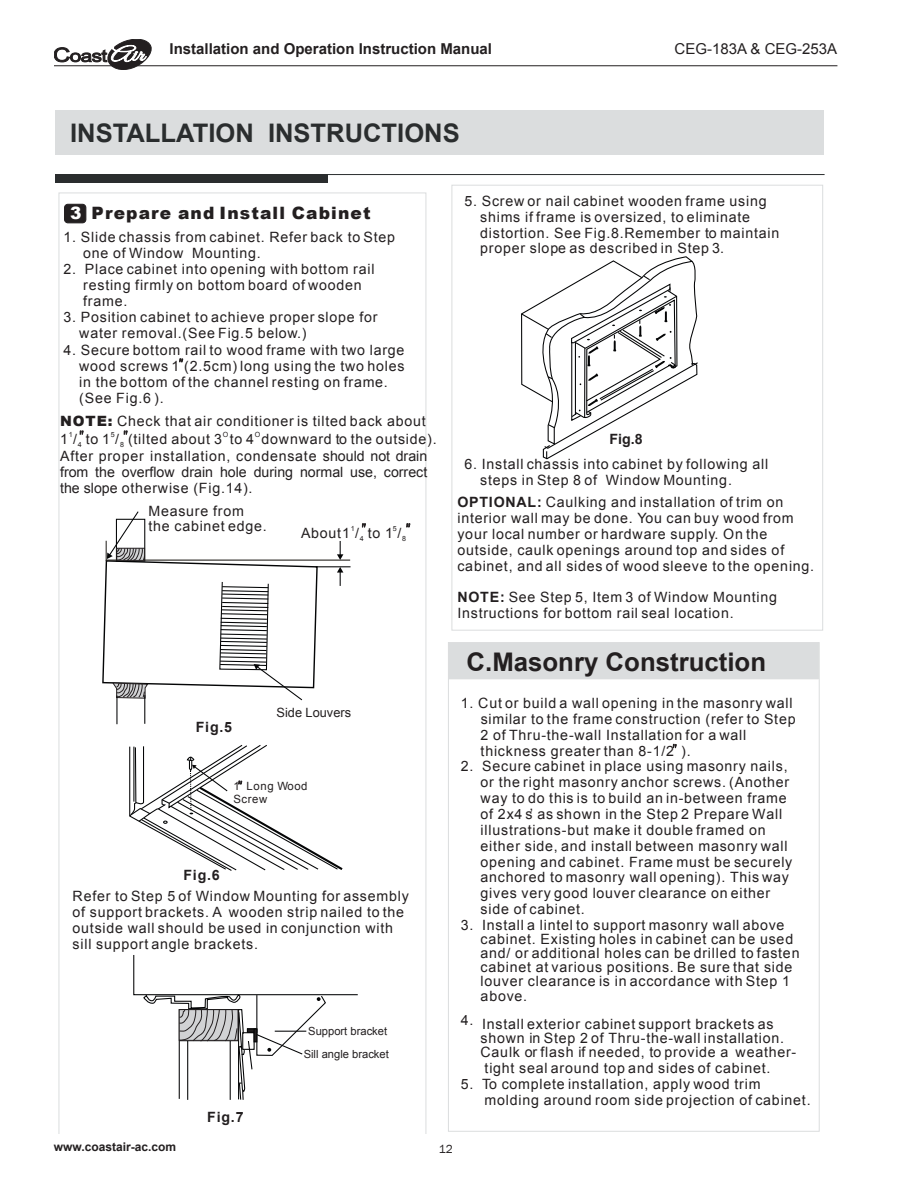
<style>
.page{position:relative;width:918px;height:1188px;background:#fff}
.page>*{position:absolute;margin:0;border:0;box-sizing:border-box;transform-origin:0 0}
.t1{font:700 25.65px "Arial";color:#231f20}
.t2{font:700 25.5px "Arial";color:#2a2d2e}
.t3{font:900 17.1px "Arial";letter-spacing:.065em;color:#231f20}
.t4{font:700 15px "Arial";color:#231f20}
.t5{font:15px "Arial";color:#231f20}
.t6{font:14.25px/15.9px "Arial";letter-spacing:.055em;color:#231f20}
.t7{font:700 14.25px "Arial";letter-spacing:.055em;color:#231f20}
.t8{font:12.75px "Arial";color:#231f20}
.t9{font:700 12px "Arial";color:#231f20}
.t10{font:12px "Franklin Gothic";color:#231f20}
.t11{font:11.4px/12.8px "Arial";letter-spacing:.055em;color:#231f20}
.t12{font:11.25px/23px "Arial";color:#231f20;text-align:center}
.t13{font:7.05px "Arial";color:#231f20}
.s1{color:#fff}
.s2{font-weight:900}
.s3{font-weight:700}
</style>
<div class="page">
<hr style="left:54px;top:65px;width:783px;height:1px;background:#231f20">
<svg style="left:54px;top:39px;width:97px;height:31px"></svg>
<div style="left:450px;top:644px;width:367px;height:35px;background:#dbddde"></div>
<div style="left:56px;top:110px;width:768px;height:45px;background:#dbddde"></div>
<hr style="left:58px;top:174px;width:767px;height:1px;background:#2a2d2e">
<div style="left:55px;top:174px;width:273px;height:9px;background:#2a2d2e"></div>
<svg style="left:673px;top:744px;width:4px;height:4px"></svg>
<svg style="left:521px;top:257px;width:177px;height:203px"></svg>
<svg style="left:59px;top:193px;width:367px;height:941px"></svg>
<div style="left:65px;top:204px;width:21px;height:19px;background:#231f20;border-radius:3px"></div>
<div style="left:64px;top:204px;width:22px;height:19px;border:1px solid #231f20;border-radius:3px"></div>
<svg style="left:179px;top:358px;width:4px;height:4px"></svg>
<svg style="left:337px;top:567px;width:6px;height:19px"></svg>
<svg style="left:337px;top:541px;width:6px;height:19px"></svg>
<hr style="left:316px;top:566px;width:35px;height:1px;background:#040506">
<hr style="left:106px;top:560px;width:244px;height:1px;background:#1d1a16">
<svg style="left:129px;top:744px;width:216px;height:128px"></svg>
<svg style="left:133px;top:954px;width:226px;height:162px"></svg>
<div style="left:254px;top:1028px;width:3px;height:14px;border:1px solid #040506"></div>
<svg style="left:80px;top:430px;width:4px;height:5px"></svg>
<svg style="left:362px;top:523px;width:4px;height:4px"></svg>
<svg style="left:406px;top:523px;width:4px;height:4px"></svg>
<svg style="left:101px;top:510px;width:217px;height:214px"></svg>
<svg style="left:124px;top:430px;width:4px;height:5px"></svg>
<p class="t4" style="left:169px;top:39px;width:324px">Installation and Operation Instruction Manual</p>
<p class="t5" style="left:675px;top:39px;width:164px">CEG-183A &amp; CEG-253A</p>
<h2 class="t2" style="left:70px;top:116px;width:391px">INSTALLATION INSTRUCTIONS</h2>
<p class="t3" style="left:70px;top:200px;width:302px"><span class="s1">3</span> Prepare and Install Cabinet</p>
<p class="t6" style="left:83px;top:230px;width:313px;text-indent:-20px">1. Slide chassis from cabinet. Refer back to Step one of Window Mounting.</p>
<p class="t6" style="left:83px;top:261px;width:293px;text-indent:-20px">2. Place cabinet into opening with bottom rail resting firmly on bottom board of wooden frame.</p>
<p class="t6" style="left:79px;top:309px;width:300px;text-indent:-16px">3. Position cabinet to achieve proper slope for water removal.(See Fig.5 below.)</p>
<p class="t6" style="left:79px;top:343px;width:327px;text-indent:-16px">4. Secure bottom rail to wood frame with two large wood screws 1 (2.5cm) long using the two holes in the bottom of the channel resting on frame. (See Fig.6 ).</p>
<p class="t6" style="left:60px;top:414px;width:367px"><span class="s2">NOTE:</span> Check that air conditioner is tilted back about</p>
<p class="t13" style="left:223px;top:430px;width:7px">O</p>
<p class="t6" style="left:60px;top:431px;width:378px;text-indent:68px">(tilted about 3 to 4 downward t o the outside).<br>After proper installation, condensate should not drain from the overflow drain hole during normal use, correct the slope otherwise (Fig.14).</p>
<p class="t13" style="left:69px;top:430px;width:5px">1</p>
<p class="t13" style="left:111px;top:430px;width:5px">5</p>
<p class="t13" style="left:255px;top:430px;width:7px">O</p>
<p class="t6" style="left:60px;top:431px;width:61px">1/ to 1/</p>
<p class="t13" style="left:78px;top:440px;width:5px">4</p>
<p class="t13" style="left:120px;top:440px;width:5px">8</p>
<p class="t6" style="left:148px;top:503px;width:120px">Measure from the cabinet edge.</p>
<p class="t13" style="left:351px;top:524px;width:5px">1</p>
<p class="t13" style="left:393px;top:524px;width:5px">5</p>
<p class="t6" style="left:301px;top:525px;width:102px">About1 / to 1 /</p>
<p class="t13" style="left:360px;top:534px;width:5px">4</p>
<p class="t13" style="left:402px;top:534px;width:5px">8</p>
<p class="t7" style="left:196px;top:717px;width:38px">Fig.5</p>
<p class="t8" style="left:277px;top:704px;width:76px">Side Louvers</p>
<p class="t11" style="left:233px;top:780px;width:76px">1 Long Wood<br>Screw</p>
<p class="t7" style="left:184px;top:865px;width:38px">Fig.6</p>
<p class="t6" style="left:73px;top:888px;width:338px">Refer to Step 5 of Window Mounting for assembly of support brackets. A wooden strip nailed to the outside wall should be used in conjunction with sill support angle brackets.</p>
<p class="t7" style="left:207px;top:1108px;width:38px">Fig.7</p>
<p class="t12" style="left:304px;top:1020px;width:87px">Support bracket<br>Sill angle bracket</p>
<p class="t6" style="left:480px;top:193px;width:301px;text-indent:-16px">5. Screw or nail cabinet wooden frame using shims if frame is oversized, to eliminate distortion. See Fig.8.Remember to maintain proper slope as described in Step 3.</p>
<p class="t7" style="left:609px;top:430px;width:35px">Fig.8</p>
<p class="t6" style="left:480px;top:456px;width:290px;text-indent:-16px">6. Install chassis into cabinet by following all steps in Step 8 of Window Mounting.</p>
<p class="t6" style="left:457px;top:494px;width:358px"><span class="s3">OPTIONAL:</span> Caulking and installation of trim on interior wall may be done. You can buy wood from your local number or hardware supply. On the outside, caulk openings around top and sides of cabinet, and all sides of wood sleeve to the opening.</p>
<p class="t6" style="left:457px;top:590px;width:321px"><span class="s3">NOTE:</span> See Step 5, Item 3 of Window Mounting<br>Instructions for bottom rail seal location.</p>
<h1 class="t1" style="left:467px;top:645px;width:301px">C.Masonry Construction</h1>
<p class="t6" style="left:481px;top:695px;width:316px;text-indent:-20px">1. Cut or build a wall opening in the masonry wall similar to the frame construction (refer to Step 2 of Thru-the-wall Installation for a wall thickness greater than 8-1/2 ).</p>
<p class="t6" style="left:461px;top:759px;width:328px">2. Secure cabinet in place using masonry nails,</p>
<p class="t6" style="left:481px;top:774px;width:310px">or the right masonry anchor screws. (Another</p>
<p class="t6" style="left:481px;top:790px;width:308px">way to do this is to build an in-between frame</p>
<p class="t6" style="left:481px;top:806px;width:303px">of 2x4 s as shown in the Step 2 Prepare Wall</p>
<p class="t6" style="left:481px;top:822px;width:286px">illustrations-but make it double framed on</p>
<p class="t6" style="left:481px;top:838px;width:309px">either side, and install between masonry wall</p>
<p class="t6" style="left:481px;top:854px;width:313px">opening and cabinet. Frame must be securely</p>
<p class="t6" style="left:481px;top:870px;width:310px">anchored to masonry wall opening). This way</p>
<p class="t6" style="left:481px;top:886px;width:291px">gives very good louver clearance on either</p>
<p class="t6" style="left:481px;top:901px;width:106px">side of cabinet.</p>
<p class="t6" style="left:461px;top:917px;width:14px">3.</p>
<p class="t6" style="left:529px;top:797px;width:5px">,</p>
<p class="t6" style="left:481px;top:918px;width:320px;line-height:14.1px">Install a lintel to support masonry wall above cabinet. Existing holes in cabinet can be used and/ or additional holes can be drilled to fasten cabinet at various positions. Be sure that side louver clearance is in accordance with Step 1 above.</p>
<p class="t6" style="left:481px;top:1017px;width:317px;line-height:14.1px">Install exterior cabinet support brackets as shown in Step 2 of Thru-the-wall installation.<br>Caulk or flash if needed, to provide a weather-</p>
<p class="t6" style="left:485px;top:1060px;width:287px">tight seal around top and sides of cabinet.</p>
<p class="t6" style="left:485px;top:1076px;width:328px;text-indent:-24px">5. To complete installation, apply wood trim molding around room side projection of cabinet.</p>
<p class="t6" style="left:461px;top:1013px;width:14px">4.</p>
<p class="t9" style="left:54px;top:1139px;width:124px">www.coastair-ac.com</p>
<p class="t10" style="left:439px;top:1141px;width:16px">12</p>
</div>
